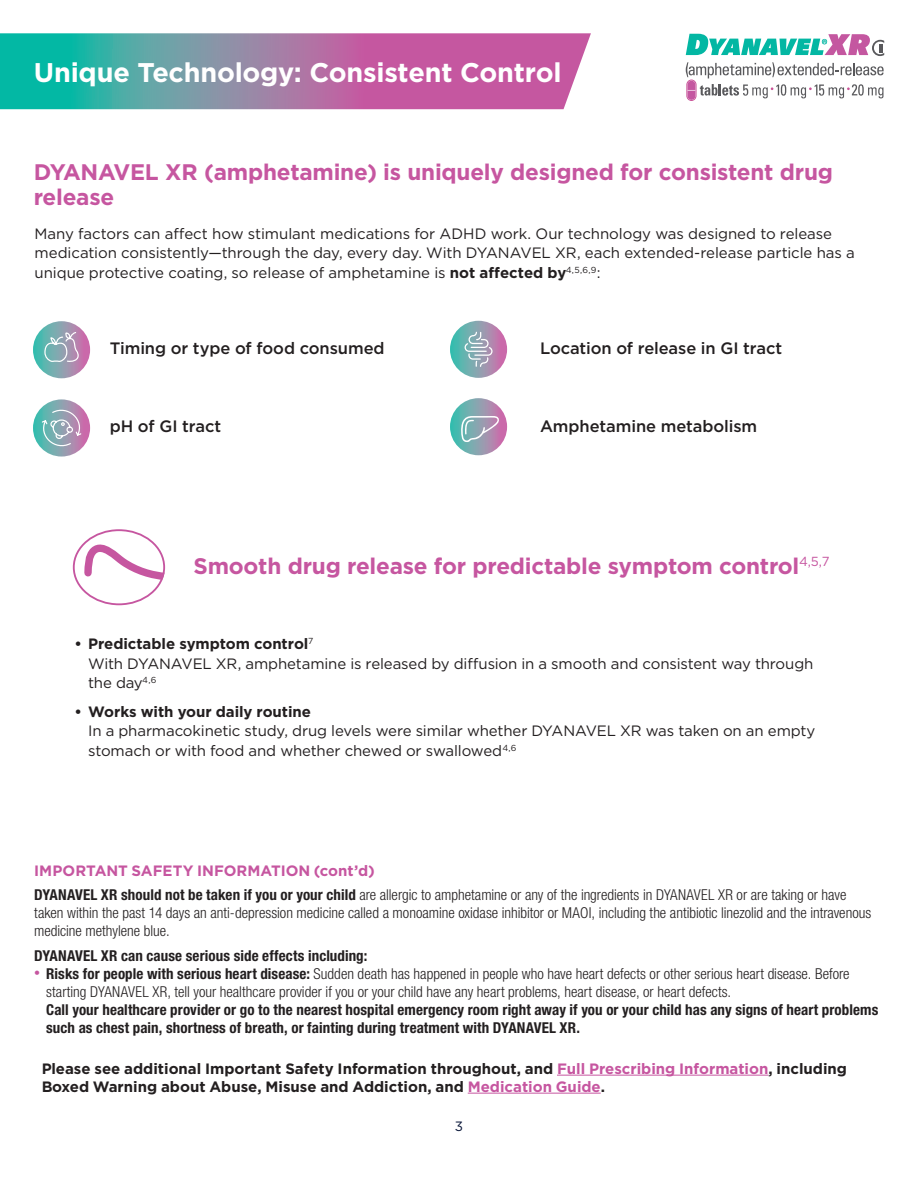
<style>
.page{position:relative;width:918px;height:1188px;background:#fff}
.page>*{position:absolute;margin:0;border:0;box-sizing:border-box;transform-origin:0 0}
.t1{font:700 27px "Gotham";letter-spacing:-.01em;color:#fff}
.t2{font:700 22.5px/25.5px "Gotham";letter-spacing:-.01em;color:#c656a0}
.t3{font:500 16.5px "Gotham";letter-spacing:-.005em;color:#231f20}
.t4{font:300 condensed 15px/18px "Helvetica Neue LT Std";color:#231f20}
.t5{font:15px/19.5px "Gotham";letter-spacing:-.005em;color:#231f20}
.t6{font:700 condensed 15px/18px "Helvetica Neue LT Std";letter-spacing:.005em;color:#231f20}
.t7{font:700 15px/18px "Gotham";color:#231f20}
.t8{font:700 15px "Gotham";color:#c656a0}
.t9{font:13.5px "Gotham";color:#051235}
.s1{font-weight:700}
.s2{font-weight:700;font-size:12px;color:#c656a0}
.s3{color:#c656a0}
</style>
<div class="page">
<svg style="left:686px;top:34px;width:198px;height:22px"></svg>
<div style="left:687px;top:80px;width:9px;height:21px;border:1px solid #ca5498;border-radius:5px"></div>
<svg style="left:686px;top:62px;width:198px;height:38px"></svg>
<hr style="left:557px;top:1075px;width:211px;height:1px;background:#c656a0">
<hr style="left:468px;top:1093px;width:133px;height:1px;background:#c656a0">
<div style="left:33px;top:321px;width:57px;height:57px;background:linear-gradient(to right,#3acbb1,#dc6ead);border-radius:50%"></div>
<svg style="left:450px;top:321px;width:57px;height:57px;background:#8a9caf"></svg>
<svg style="left:450px;top:398px;width:57px;height:57px;background:#879faf"></svg>
<svg style="left:33px;top:399px;width:57px;height:58px"></svg>
<svg style="left:0;top:33px;width:591px;height:76px;background:#8d83a6"></svg>
<svg style="left:38px;top:405px;width:47px;height:46px;background:#9cabba"></svg>
<svg style="left:465px;top:332px;width:28px;height:35px"></svg>
<svg style="left:44px;top:331px;width:35px;height:32px"></svg>
<svg style="left:461px;top:416px;width:39px;height:26px"></svg>
<div style="left:73px;top:529px;width:92px;height:76px;border:2px solid #c656a0;border-radius:50%"></div>
<svg style="left:80px;top:532px;width:85px;height:53px"></svg>
<h1 class="t1" style="left:34px;top:54px;width:529px">Unique Technology: Consistent Control</h1>
<h2 class="t2" style="left:34px;top:159px;width:801px">DYANAVEL XR (amphetamine) is uniquely designed for consistent drug release</h2>
<p class="t5" style="left:34px;top:223px;width:822px">Many factors can affect how stimulant medications for ADHD work. Our technology was designed to release medication consistently—through the day, every day. With DYANAVEL XR, each extended-release particle has a unique protective coating, so release of amphetamine is <span class="s1">not affected by</span><sup>4,5,6,9</sup>:</p>
<p class="t3" style="left:110px;top:337px;width:276px">Timing or type of food consumed</p>
<p class="t3" style="left:110px;top:415px;width:113px">pH of GI tract</p>
<p class="t3" style="left:540px;top:337px;width:244px">Location of release in GI tract</p>
<p class="t3" style="left:540px;top:415px;width:219px">Amphetamine metabolism</p>
<h2 class="t2" style="left:194px;top:553px;width:637px">Smooth drug release for predictable symptom control<sup>4,5,7</sup></h2>
<p class="t5" style="left:88px;top:634px;width:727px;text-indent:-14px"><span class="s1">• Predictable symptom control</span><sup>7<br></sup>With DYANAVEL XR, amphetamine is released by diffusion in a smooth and consistent way through the day<sup>4,6</sup></p>
<p class="t7" style="left:75px;top:702px;width:238px">• Works with your daily routine</p>
<p class="t5" style="left:88px;top:721px;width:729px">In a pharmacokinetic study, drug levels were similar whether DYANAVEL XR was taken on an empty stomach or with food and whether chewed or swallowed<sup>4,6</sup></p>
<p class="t8" style="left:34px;top:861px;width:342px">IMPORTANT SAFETY INFORMATION (cont’d)</p>
<p class="t4" style="left:34px;top:885px;width:839px"><span class="s1">DYANAVEL XR should not be taken if you or your child</span> are allergic to amphetamine or any of the ingredients in DYANAVEL XR or are taking or have taken within the past 14 days an anti-depression medicine called a monoamine oxidase inhibitor or MAOI, including the antibiotic linezolid and the intravenous medicine methylene blue.</p>
<p class="t6" style="left:34px;top:946px;width:335px">DYANAVEL XR can cause serious side effects including:</p>
<p class="t4" style="left:46px;top:964px;width:805px;text-indent:-12px"><span class="s2">•</span> <span class="s1">Risks for people with serious heart disease:</span> Sudden death has happened in people who have heart defects or other serious heart disease. Before starting DYANAVEL XR, tell your healthcare provider if you or your child have any heart problems, heart disease, or heart defects.</p>
<p class="t6" style="left:46px;top:1000px;width:834px">Call your healthcare provider or go to the nearest hospital emergency room right away if you or your child has any signs of heart problems such as chest pain, shortness of breath, or fainting during treatment with DYANAVEL XR.</p>
<p class="t7" style="left:41px;top:1059px;width:807px">Please see additional Important Safety Information throughout, and <span class="s3">Full Prescribing Information</span>, including<br>Boxed Warning about Abuse, Misuse and Addiction, and <span class="s3">Medication Guide</span>.</p>
<p class="t9" style="left:455px;top:1118px;width:10px">3</p>
</div>
